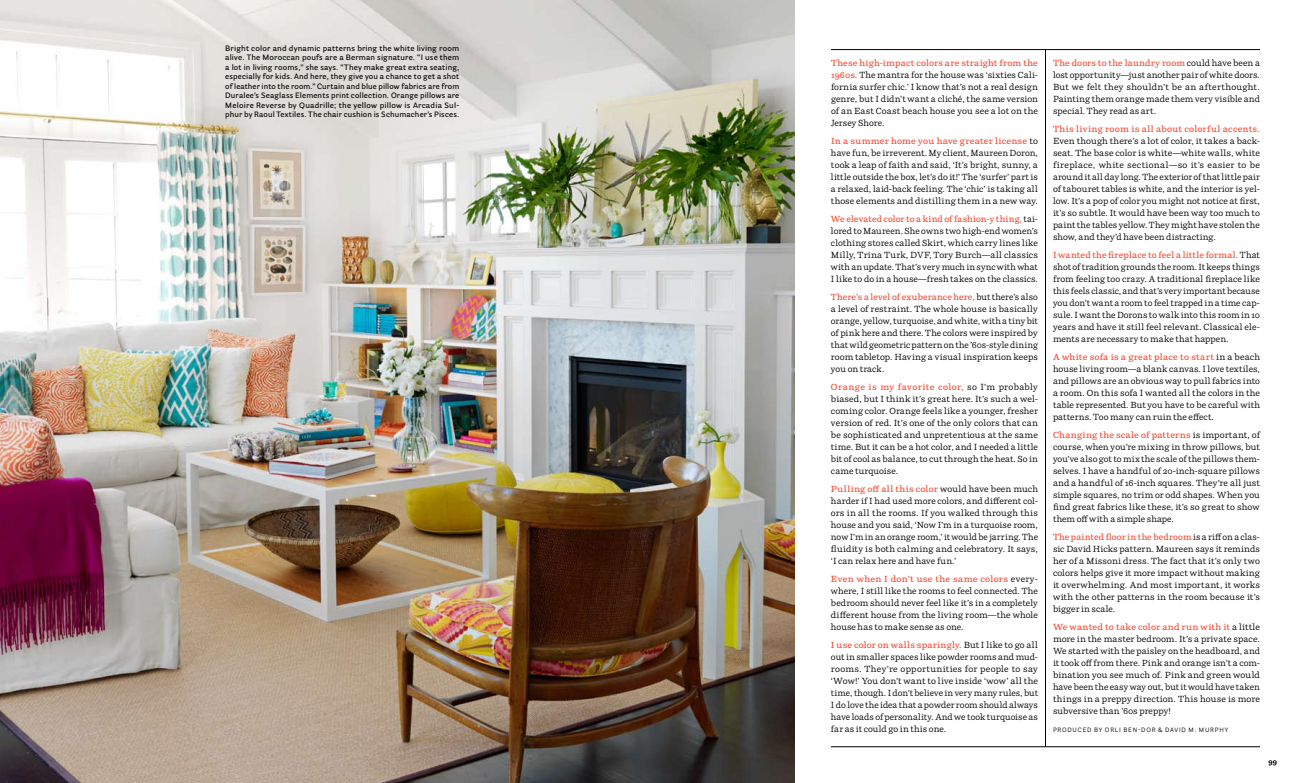
<style>
.page{position:relative;width:1296px;height:783px;background:#fff}
.page>*{position:absolute;margin:0;border:0;box-sizing:border-box;transform-origin:0 0}
.t1{font:8.8px/12px "Parry Pro";letter-spacing:.01em;color:#000;text-align:justify}
.t2{font:600 8.8px "Parry Pro";letter-spacing:.03em;color:#f04e37}
.t3{font:600 7.8px/9.5px "Parry Grotesque Pro";letter-spacing:.02em;color:#000;text-align:justify}
.t4{font:700 7.2px "Parry Pro";color:#000}
.t5{font:6.2px "Parry Grotesque Pro";letter-spacing:.13em;color:#000}
.s1{font-weight:600;color:#f04e37}
</style>
<div class="page">
<hr style="left:831px;top:49px;width:429px;height:1px;background:#000">
<hr style="left:831px;top:747px;width:429px;height:1px;background:#000">
<hr style="left:1045px;top:50px;width:1px;height:697px;background:#000">
<img style="left:0;top:0;width:795px;height:783px">
<p class="t3" style="left:225px;top:43px;width:236px">Bright color and dynamic patterns bring the white living room alive. The Moroccan poufs are a Berman signature. “I use them a lot in living rooms,” she says. “They make great extra seating, especially for kids. And here, they give you a chance to get a shot of leather into the room.” Curtain and blue pillow fabrics are from Duralee’s Seaglass Elements print collection. Orange pillows are Meloire Reverse by Quadrille; the yellow pillow is Arcadia Sul&shy;phur by Raoul Textiles. The chair cushion is Schumacher’s Pisces.</p>
<p class="t1" style="left:831px;top:57px;width:209px"><span class="s1">These high-impact colors are straight from the 1960s.</span> The mantra for the house was ‘sixties Cali&shy;fornia surfer chic.’ I know that’s not a real design genre, but I didn’t want a cliché, the same version of an East Coast beach house you see a lot on the Jersey Shore.</p>
<p class="t1" style="left:831px;top:135px;width:209px"><span class="s1">In a summer home you have greater license</span> to have fun, be irreverent. My client, Maureen Doron, took a leap of faith and said, ‘It’s bright, sunny, a little outside the box, let’s do it!’ The ‘surfer’ part is a relaxed, laid-back feeling. The ‘chic’ is taking all those elements and distilling them in a new way.</p>
<p class="t1" style="left:831px;top:213px;width:209px"><span class="s1">We elevated color to a kind of fashion-y thing,</span> tai&shy;lored to Maureen. She owns two high-end women’s clothing stores called Skirt, which carry lines like Milly, Trina Turk, DVF, Tory Burch—all classics with an update. That’s very much in sync with what I like to do in a house—fresh takes on the classics.</p>
<p class="t1" style="left:831px;top:291px;width:208px"><span class="s1">There’s a level of exuberance here,</span> but there’s also a level of restraint. The whole house is basically orange, yellow, turquoise, and white, with a tiny bit of pink here and there. The colors were inspired by that wild geometric pattern on the ’60s-style dining room tabletop. Having a visual inspiration keeps you on track.</p>
<p class="t1" style="left:831px;top:381px;width:209px"><span class="s1">Orange is my favorite color,</span> so I’m probably biased, but I think it’s great here. It’s such a wel&shy;coming color. Orange feels like a younger, fresher version of red. It’s one of the only colors that can be sophisticated and unpretentious at the same time. But it can be a hot color, and I needed a little bit of cool as balance, to cut through the heat. So in came turquoise.</p>
<p class="t1" style="left:831px;top:483px;width:209px"><span class="s1">Pulling off all this color</span> would have been much harder if I had used more colors, and different col&shy;ors in all the rooms. If you walked through this house and you said, ‘Now I’m in a turquoise room, now I’m in an orange room,’ it would be jarring. The fluidity is both calming and celebratory. It says, ‘I can relax here and have fun.’</p>
<p class="t1" style="left:831px;top:573px;width:209px"><span class="s1">Even when I don’t use the same colors</span> every&shy;where, I still like the rooms to feel connected. The bedroom should never feel like it’s in a completely different house from the living room—the whole house has to make sense as one.</p>
<p class="t1" style="left:831px;top:639px;width:209px"><span class="s1">I use color on walls sparingly.</span> But I like to go all out in smaller spaces like powder rooms and mud&shy;rooms. They’re opportunities for people to say ‘Wow!’ You don’t want to live inside ‘wow’ all the time, though. I don’t believe in very many rules, but I do love the idea that a powder room should always have loads of personality. And we took turquoise as far as it could go in this one.</p>
<p class="t1" style="left:1053px;top:57px;width:209px"><span class="s1">The doors to the laundry room</span> could have been a lost opportunity—just another pair of white doors.<br>But we felt they shouldn’t be an afterthought.<br>Painting them orange made them very visible and special. They read as art.</p>
<p class="t2" style="left:1053px;top:123px;width:208px">This living room is all about colorful accents.</p>
<p class="t1" style="left:1053px;top:135px;width:209px">Even though there’s a lot of color, it takes a back&shy;seat. The base color is white—white walls, white fireplace, white sectional—so it’s easier to be around it all day long. The exterior of that little pair of tabouret tables is white, and the interior is yel&shy;low. It’s a pop of color you might not notice at first, it’s so subtle. It would have been way too much to paint the tables yellow. They might have stolen the show, and they’d have been distracting.</p>
<p class="t1" style="left:1053px;top:249px;width:209px"><span class="s1">I wanted the fireplace to feel a little formal.</span> That shot of tradition grounds the room. It keeps things from feeling too crazy. A traditional fireplace like this feels classic, and that’s very important because you don’t want a room to feel trapped in a time cap&shy;sule. I want the Dorons to walk into this room in 10 years and have it still feel relevant. Classical ele&shy;ments are necessary to make that happen.</p>
<p class="t1" style="left:1053px;top:351px;width:209px"><span class="s1">A white sofa is a great place to start</span> in a beach house living room—a blank canvas. I love textiles, and pillows are an obvious way to pull fabrics into a room. On this sofa I wanted all the colors in the table represented. But you have to be careful with patterns. Too many can ruin the effect.</p>
<p class="t1" style="left:1053px;top:429px;width:209px"><span class="s1">Changing the scale of patterns</span> is important, of course, when you’re mixing in throw pillows, but you’ve also got to mix the scale of the pillows them&shy;selves. I have a handful of 20-inch-square pillows and a handful of 16-inch squares. They’re all just simple squares, no trim or odd shapes. When you find great fabrics like these, it’s so great to show them off with a simple shape.</p>
<p class="t1" style="left:1053px;top:531px;width:209px"><span class="s1">The painted floor in the bedroom</span> is a riff on a clas&shy;sic David Hicks pattern. Maureen says it reminds her of a Missoni dress. The fact that it’s only two colors helps give it more impact without making it overwhelming. And most important, it works with the other patterns in the room because it’s bigger in scale.</p>
<p class="t1" style="left:1053px;top:621px;width:209px"><span class="s1">We wanted to take color and run with it</span> a little more in the master bedroom. It’s a private space.<br>We started with the paisley on the headboard, and it took off from there. Pink and orange isn’t a com&shy;bination you see much of. Pink and green would have been the easy way out, but it would have taken things in a preppy direction. This house is more subversive than ’60s preppy!</p>
<p class="t5" style="left:1053px;top:725px;width:158px">PRODUCED BY ORLI BEN-DOR &amp; DAVID M. MURP</p>
<p class="t5" style="left:1219px;top:725px;width:10px">HY</p>
<p class="t4" style="left:1269px;top:756px;width:10px">99</p>
</div>
